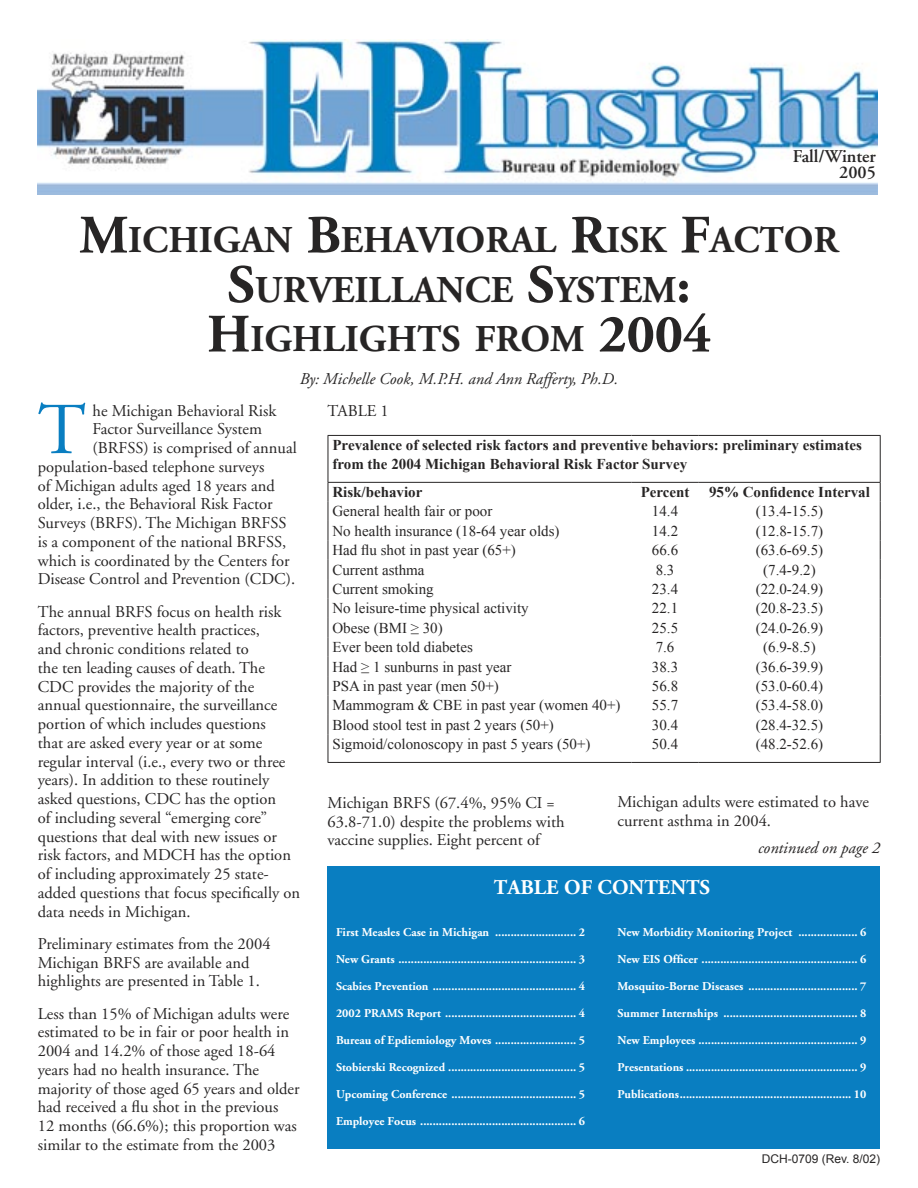
<style>
.page{position:relative;width:918px;height:1188px;background:#fff}
.page>*{position:absolute;margin:0;border:0;box-sizing:border-box;transform-origin:0 0}
.t1{font:73.05px "Adobe Garamond";color:#097ec1}
.t2{font:700 37.8px/49.5px "Adobe Garamond";color:#272525;text-align:center}
.t3{font:700 21px "Adobe Garamond";color:#fff}
.t4{font:600 18px/16.5px "Adobe Garamond";color:#272525;text-align:right}
.t5{font:16.5px/18.8px "Adobe Garamond";color:#272525}
.t6{font:italic 16.5px "Adobe Garamond";color:#272525}
.t7{font:15px "Times New Roman";color:#272525}
.t8{font:700 15px/18.8px "Times New Roman";color:#272525}
.t9{font:700 12px "Adobe Garamond";color:#fff}
.t10{font:12px "Arial";color:#272525}
.s1{font-size:54px}
</style>
<div class="page">
<img style="left:38px;top:39px;width:840px;height:155px">
<div style="left:328px;top:867px;width:552px;height:282px;background:#097ec1"></div>
<hr style="left:328px;top:436px;width:1px;height:46px;background:#272525">
<hr style="left:880px;top:436px;width:1px;height:46px;background:#272525">
<svg style="left:328px;top:483px;width:1px;height:279px"></svg>
<svg style="left:880px;top:483px;width:1px;height:279px"></svg>
<hr style="left:328px;top:762px;width:303px;height:1px;background:#272525">
<hr style="left:631px;top:762px;width:68px;height:1px;background:#272525">
<hr style="left:699px;top:762px;width:182px;height:1px;background:#272525">
<hr style="left:328px;top:435px;width:303px;height:1px;background:#272525">
<hr style="left:631px;top:435px;width:68px;height:1px;background:#272525">
<hr style="left:699px;top:435px;width:182px;height:1px;background:#272525">
<hr style="left:328px;top:482px;width:303px;height:1px;background:#272525">
<hr style="left:631px;top:482px;width:68px;height:1px;background:#272525">
<hr style="left:699px;top:482px;width:182px;height:1px;background:#272525">
<p class="t4" style="left:793px;top:148px;width:85px">Fall/Winter<br>2005</p>
<h2 class="t2" style="left:79px;top:217px;width:761px"><span class="s1">M</span>ICHIGAN <span class="s1">B</span>EHAVIORAL <span class="s1">R</span>ISK <span class="s1">F</span>ACTOR<br><span class="s1">S</span>URVEILLANCE <span class="s1">S</span>YSTEM<span class="s1">:<br>H</span>IGHLIGHTS FROM <span class="s1">2004</span></h2>
<p class="t6" style="left:300px;top:370px;width:320px">By: Michelle Cook, M.P.H. and Ann Rafferty, Ph.D.</p>
<h1 class="t1" style="left:38px;top:391px;width:50px">T</h1>
<p class="t5" style="left:93px;top:401px;width:185px">he Michigan Behavioral Risk</p>
<p class="t5" style="left:93px;top:420px;width:171px">Factor Surveillance System</p>
<p class="t5" style="left:93px;top:439px;width:206px">(BRFSS) is comprised of annual</p>
<p class="t5" style="left:38px;top:458px;width:228px">population-based telephone surveys</p>
<p class="t5" style="left:38px;top:476px;width:238px">of Michigan adults aged 18 years and</p>
<p class="t5" style="left:38px;top:495px;width:236px">older, i.e., the Behavioral Risk Factor</p>
<p class="t5" style="left:38px;top:514px;width:250px">Surveys (BRFS). The Michigan BRFSS</p>
<p class="t5" style="left:38px;top:533px;width:250px">is a component of the national BRFSS,</p>
<p class="t5" style="left:38px;top:551px;width:253px">which is coordinated by the Centers for</p>
<p class="t5" style="left:38px;top:570px;width:259px">Disease Control and Prevention (CDC).</p>
<p class="t5" style="left:38px;top:602px;width:264px">The annual BRFS focus on health risk factors, preventive health practices,<br>and chronic conditions related to<br>the ten leading causes of death. The CDC provides the majority of the annual questionnaire, the surveillance portion of which includes questions<br>that are asked every year or at some regular interval (i.e., every two or three years). In addition to these routinely asked questions, CDC has the option<br>of including several “emerging core” questions that deal with new issues or risk factors, and MDCH has the option of including approximately 25 state&shy;added questions that focus specifically on data needs in Michigan.</p>
<p class="t5" style="left:38px;top:935px;width:234px">Preliminary estimates from the 2004<br>Michigan BRFS are available and highlights are presented in Table 1.</p>
<p class="t5" style="left:38px;top:1004px;width:263px">Less than 15% of Michigan adults were estimated to be in fair or poor health in 2004 and 14.2% of those aged 18-64 years had no health insurance. The majority of those aged 65 years and older had received a flu shot in the previous<br>12 months (66.6%); this proportion was similar to the estimate from the 2003</p>
<p class="t5" style="left:328px;top:401px;width:63px">TABLE 1</p>
<p class="t8" style="left:332px;top:436px;width:531px">Prevalence of selected risk factors and preventive behaviors: preliminary estimates from the 2004 Michigan Behavioral Risk Factor Survey</p>
<p class="t8" style="left:332px;top:482px;width:92px">Risk/behavior</p>
<p class="t8" style="left:641px;top:482px;width:50px">Percent</p>
<p class="t8" style="left:709px;top:482px;width:162px">95% Confidence Interval</p>
<p class="t7" style="left:332px;top:503px;width:161px">General health fair or poor</p>
<p class="t7" style="left:652px;top:503px;width:28px">14.4</p>
<p class="t7" style="left:756px;top:503px;width:69px">(13.4-15.5)</p>
<p class="t7" style="left:332px;top:522px;width:229px">No health insurance (18-64 year olds)</p>
<p class="t7" style="left:652px;top:522px;width:28px">14.2</p>
<p class="t7" style="left:756px;top:522px;width:69px">(12.8-15.7)</p>
<p class="t7" style="left:332px;top:542px;width:185px">Had flu shot in past year (65+)</p>
<p class="t7" style="left:652px;top:542px;width:28px">66.6</p>
<p class="t7" style="left:756px;top:542px;width:69px">(63.6-69.5)</p>
<p class="t7" style="left:332px;top:561px;width:94px">Current asthma</p>
<p class="t7" style="left:656px;top:561px;width:20px">8.3</p>
<p class="t7" style="left:763px;top:561px;width:54px">(7.4-9.2)</p>
<p class="t7" style="left:332px;top:580px;width:103px">Current smoking</p>
<p class="t7" style="left:652px;top:580px;width:28px">23.4</p>
<p class="t7" style="left:756px;top:580px;width:69px">(22.0-24.9)</p>
<p class="t7" style="left:332px;top:600px;width:198px">No leisure-time physical activity</p>
<p class="t7" style="left:652px;top:600px;width:28px">22.1</p>
<p class="t7" style="left:756px;top:600px;width:69px">(20.8-23.5)</p>
<p class="t7" style="left:332px;top:619px;width:112px">Obese (BMI ≥ 30)</p>
<p class="t7" style="left:652px;top:619px;width:28px">25.5</p>
<p class="t7" style="left:756px;top:619px;width:69px">(24.0-26.9)</p>
<p class="t7" style="left:332px;top:639px;width:142px">Ever been told diabetes</p>
<p class="t7" style="left:656px;top:639px;width:20px">7.6</p>
<p class="t7" style="left:763px;top:639px;width:54px">(6.9-8.5)</p>
<p class="t7" style="left:332px;top:658px;width:181px">Had ≥ 1 sunburns in past year</p>
<p class="t7" style="left:652px;top:658px;width:28px">38.3</p>
<p class="t7" style="left:756px;top:658px;width:69px">(36.6-39.9)</p>
<p class="t7" style="left:332px;top:677px;width:168px">PSA in past year (men 50+)</p>
<p class="t7" style="left:652px;top:677px;width:28px">56.8</p>
<p class="t7" style="left:756px;top:677px;width:69px">(53.0-60.4)</p>
<p class="t7" style="left:332px;top:697px;width:290px">Mammogram &amp; CBE in past year (women 40+)</p>
<p class="t7" style="left:652px;top:697px;width:28px">55.7</p>
<p class="t7" style="left:756px;top:697px;width:69px">(53.4-58.0)</p>
<p class="t7" style="left:332px;top:716px;width:223px">Blood stool test in past 2 years (50+)</p>
<p class="t7" style="left:652px;top:716px;width:28px">30.4</p>
<p class="t7" style="left:756px;top:716px;width:69px">(28.4-32.5)</p>
<p class="t7" style="left:332px;top:736px;width:260px">Sigmoid/colonoscopy in past 5 years (50+)</p>
<p class="t7" style="left:652px;top:736px;width:28px">50.4</p>
<p class="t7" style="left:756px;top:736px;width:69px">(48.2-52.6)</p>
<p class="t5" style="left:328px;top:794px;width:239px">Michigan BRFS (67.4%, 95% CI =<br>63.8-71.0) despite the problems with vaccine supplies. Eight percent of</p>
<p class="t5" style="left:617px;top:793px;width:253px">Michigan adults were estimated to have current asthma in 2004.</p>
<p class="t3" style="left:494px;top:876px;width:218px">TABLE OF CONTENTS</p>
<p class="t9" style="left:617px;top:925px;width:251px">New Morbidity Monitoring Project ................... 6</p>
<p class="t9" style="left:617px;top:952px;width:251px">New EIS Officer .................................................. 6</p>
<p class="t9" style="left:617px;top:979px;width:251px">Mosquito-Borne Diseases ................................... 7</p>
<p class="t9" style="left:617px;top:1006px;width:251px">Summer Internships ........................................... 8</p>
<p class="t9" style="left:617px;top:1033px;width:251px">New Employees ................................................... 9</p>
<p class="t9" style="left:617px;top:1060px;width:251px">Presentations ....................................................... 9</p>
<p class="t9" style="left:617px;top:1087px;width:251px">Publications ....................................................... 10</p>
<p class="t6" style="left:758px;top:839px;width:124px">continued on page 2</p>
<p class="t9" style="left:336px;top:925px;width:251px">First Measles Case in Michigan .......................... 2</p>
<p class="t9" style="left:336px;top:952px;width:251px">New Grants ......................................................... 3</p>
<p class="t9" style="left:336px;top:979px;width:251px">Scabies Prevention .............................................. 4</p>
<p class="t9" style="left:336px;top:1006px;width:251px">2002 PRAMS Report .......................................... 4</p>
<p class="t9" style="left:336px;top:1033px;width:251px">Bureau of Epdiemiology Moves .......................... 5</p>
<p class="t9" style="left:336px;top:1060px;width:251px">Stobierski Recognized ......................................... 5</p>
<p class="t9" style="left:336px;top:1087px;width:251px">Upcoming Conference ........................................ 5</p>
<p class="t9" style="left:336px;top:1114px;width:251px">Employee Focus .................................................. 6</p>
<p class="t10" style="left:762px;top:1152px;width:120px">DCH-0709 (Rev. 8/02)</p>
</div>
